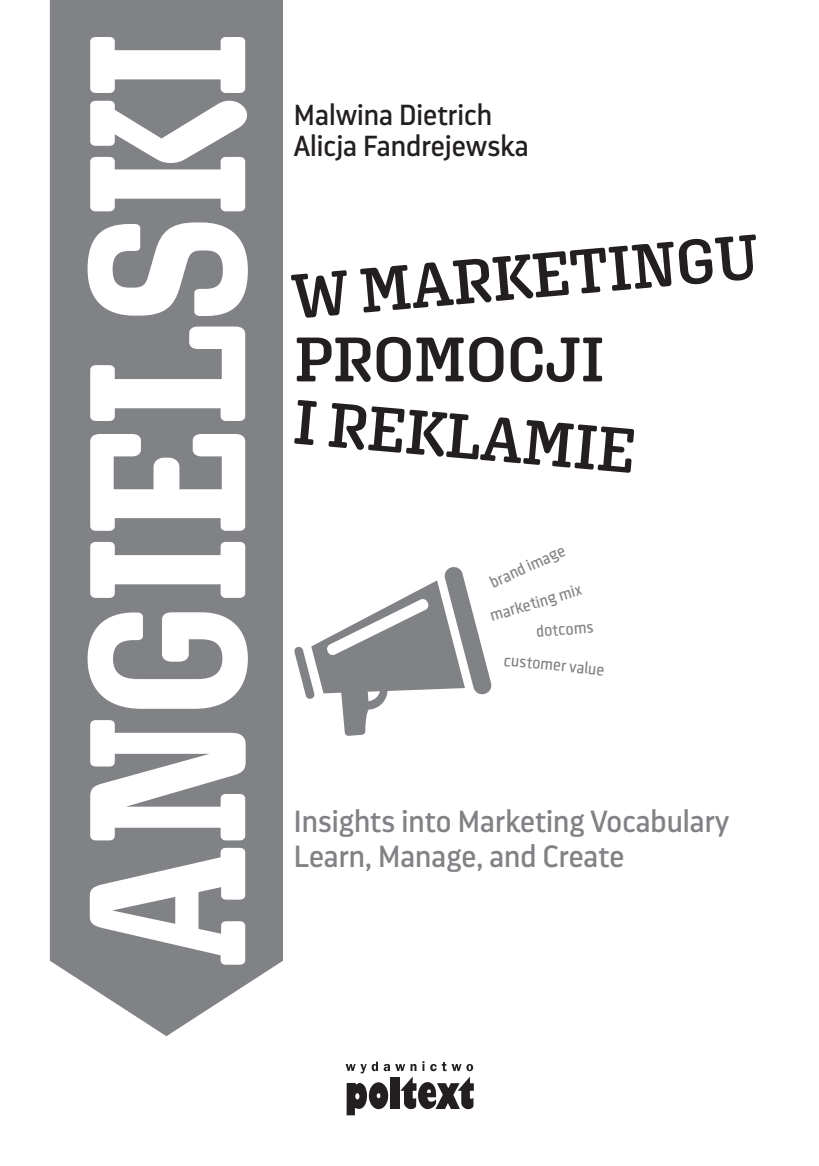
<style>
.page{position:relative;width:819px;height:1166px;background:#fff}
.page>*{position:absolute;margin:0;border:0;box-sizing:border-box;transform-origin:0 0}
.t1{font:700 221.38px "Aglet Slab";color:#fff;scale:.79 1}
.t2{font:600 62.65px "Aglet Slab";letter-spacing:-.01em;color:#231f20}
.t3{font:30.45px/35.4px "Darwin Pro";color:#808285}
.t4{font:28.88px/30.4px "Darwin Pro";color:#231f20}
.t5{font:500 16.97px "Clio C Medium";color:#808285}
</style>
<div class="page">
<div style="left:50px;top:0;width:233px;height:1036px;background:#808285"></div>
<svg style="left:345px;top:1061px;width:129px;height:54px"></svg>
<svg style="left:294px;top:567px;width:198px;height:169px"></svg>
<h1 class="t1" style="left:90px;top:967px;width:1185px;rotate:-90deg">ANGIELSKI</h1>
<p class="t4" style="left:294px;top:101px;width:236px">Malwina Dietrich<br>Alicja Fandrejewska</p>
<h2 class="t2" style="left:290px;top:275px;width:470px;rotate:-5deg">W MARKETINGU</h2>
<h2 class="t2" style="left:294px;top:337px;width:312px">PROMOCJI</h2>
<h2 class="t2" style="left:295px;top:399px;width:345px;rotate:5deg">I REKLAMIE</h2>
<p class="t5" style="left:488px;top:577px;width:82px;rotate:-24deg">brand image</p>
<p class="t5" style="left:536px;top:625px;width:59px;rotate:-4deg">dotcoms</p>
<p class="t5" style="left:504px;top:654px;width:102px;rotate:5deg">customer value</p>
<p class="t5" style="left:489px;top:610px;width:96px;rotate:-16deg">marketing mix</p>
<p class="t3" style="left:294px;top:805px;width:437px">Insights into Marketing Vocabulary<br>Learn, Manage, and Create</p>
</div>
